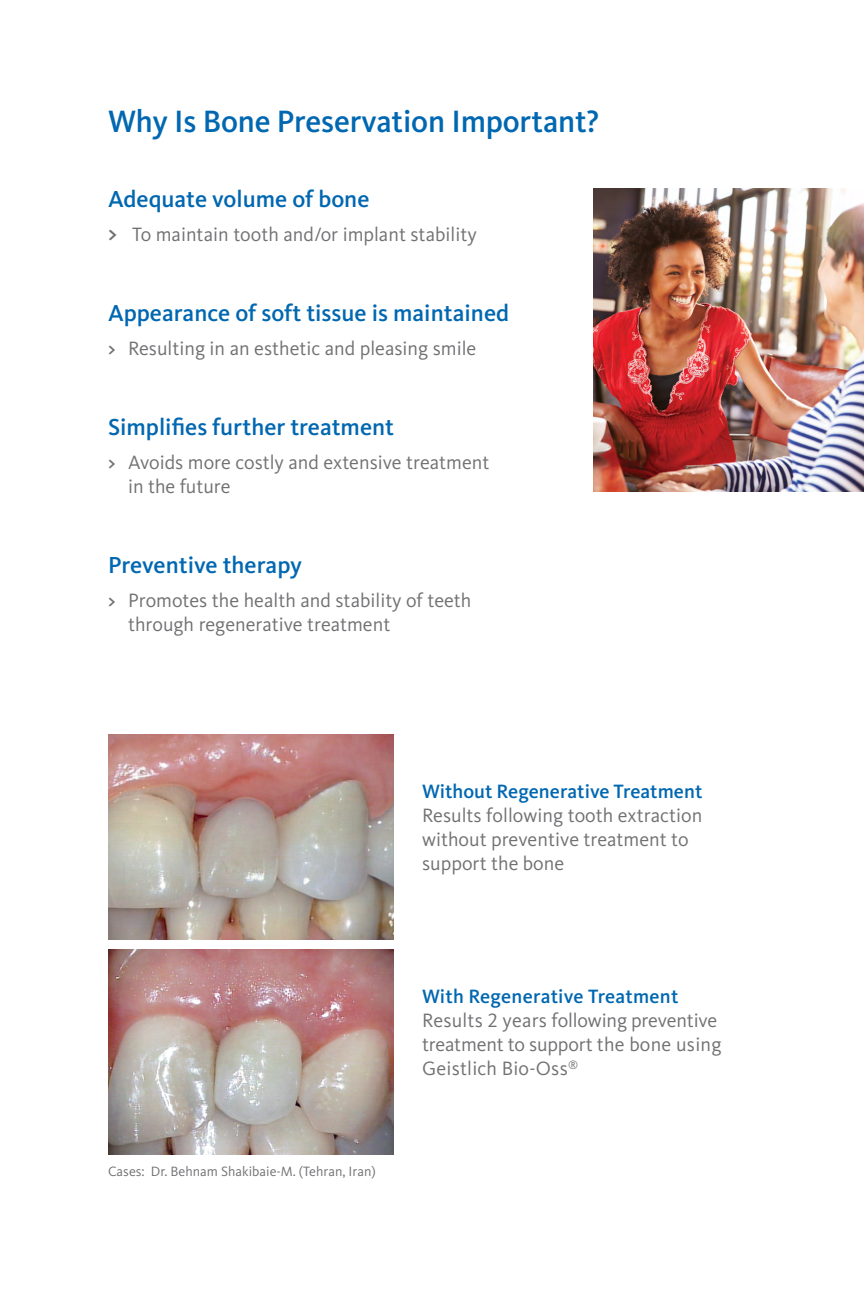
<style>
.page{position:relative;width:864px;height:1296px;background:#fff}
.page>*{position:absolute;margin:0;border:0;box-sizing:border-box;transform-origin:0 0}
.t1{font:500 32px "Kievit OT";letter-spacing:-.005em;color:#0067b1}
.t2{font:500 24px "Kievit OT";color:#0067b1}
.t3{font:20px/24px "Kievit OT";color:#717073}
.t4{font:500 20px "Kievit OT";color:#0067b1}
.t5{font:14px "Kievit OT";color:#717073}
.s1{font-weight:500;font-size:24px}
.s2{font-weight:500}
</style>
<div class="page">
<img style="left:108px;top:735px;width:285px;height:204px">
<img style="left:108px;top:950px;width:285px;height:204px">
<img style="left:593px;top:189px;width:271px;height:302px">
<h1 class="t1" style="left:108px;top:102px;width:493px">Why Is Bone Preservation Important?</h1>
<p class="t2" style="left:108px;top:185px;width:263px">Adequate volume of bone</p>
<p class="t3" style="left:108px;top:222px;width:370px"><span class="s1">&gt;</span> To maintain tooth and/or implant stability</p>
<p class="t2" style="left:108px;top:299px;width:403px">Appearance of soft tissue is maintained</p>
<p class="t3" style="left:108px;top:336px;width:370px"><span class="s2">&gt;</span> Resulting in an esthetic and pleasing smile</p>
<p class="t2" style="left:108px;top:413px;width:288px">Simplifies further treatment</p>
<p class="t3" style="left:128px;top:450px;width:363px;text-indent:-20px"><span class="s2">&gt;</span> Avoids more costly and extensive treatment in the future</p>
<p class="t2" style="left:108px;top:551px;width:196px">Preventive therapy</p>
<p class="t3" style="left:128px;top:588px;width:345px;text-indent:-20px"><span class="s2">&gt;</span> Promotes the health and stability of teeth through regenerative treatment</p>
<p class="t4" style="left:422px;top:779px;width:282px">Without Regenerative Treatment</p>
<p class="t3" style="left:422px;top:803px;width:282px">Results following tooth extraction without preventive treatment to support the bone</p>
<p class="t5" style="left:108px;top:1163px;width:269px">Cases: Dr. Behnam Shakibaie-M. (Tehran, Iran)</p>
<p class="t4" style="left:422px;top:985px;width:258px">With Regenerative Treatment</p>
<p class="t3" style="left:422px;top:1009px;width:301px">Results 2 years following preventive treatment to support the bone using<br>Geistlich Bio-Oss<sup>®</sup></p>
</div>
